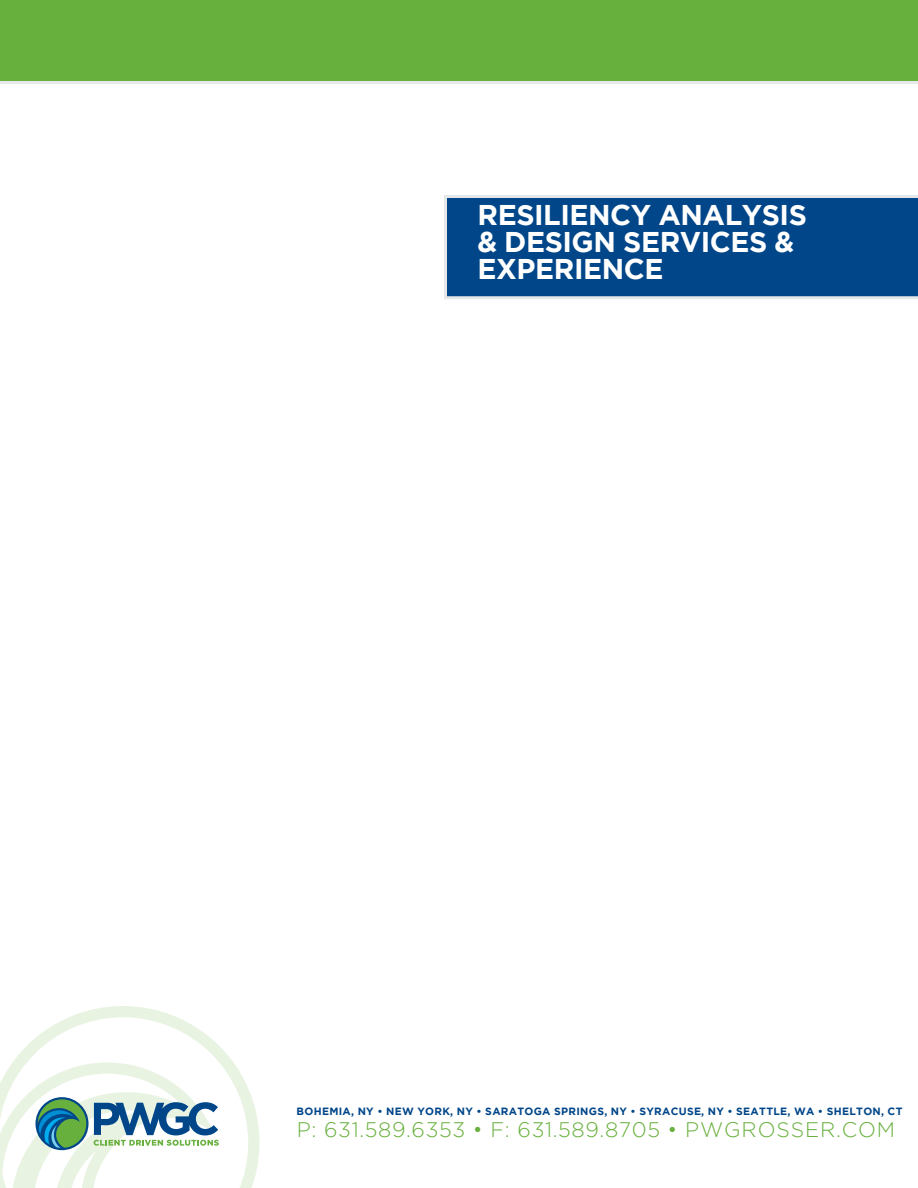
<style>
.page{position:relative;width:918px;height:1188px;background:#fff}
.page>*{position:absolute;margin:0;border:0;box-sizing:border-box;transform-origin:0 0}
.t1{font:700 28.5px/27px "Gotham";letter-spacing:-.015em;color:#fff}
.t2{font:300 21px "Gotham";letter-spacing:.03em;color:#68b03e}
.t3{font:700 10.5px "Gotham";letter-spacing:.03em;color:#004689}
</style>
<div class="page">
<svg style="left:21px;top:1006px;width:239px;height:182px"></svg>
<svg style="left:0;top:1052px;width:219px;height:136px"></svg>
<div style="left:0;top:0;width:918px;height:84px;background:#68b03e"></div>
<div style="left:444px;top:195px;width:474px;height:104px;background:#004689"></div>
<h1 class="t1" style="left:477px;top:200px;width:331px">RESILIENCY ANALYSIS &amp; DESIGN SERVICES &amp;<br>EXPERIENCE</h1>
<p class="t3" style="left:297px;top:1105px;width:607px">BOHEMIA, NY • NEW YORK, NY • SARATOGA SPRINGS, NY • SYRACUSE, NY • SEATTLE, WA • SHELTON, CT</p>
<h2 class="t2" style="left:297px;top:1118px;width:600px">P: 631.589.6353 • F: 631.589.8705 • PWGROSSER.COM</h2>
</div>
